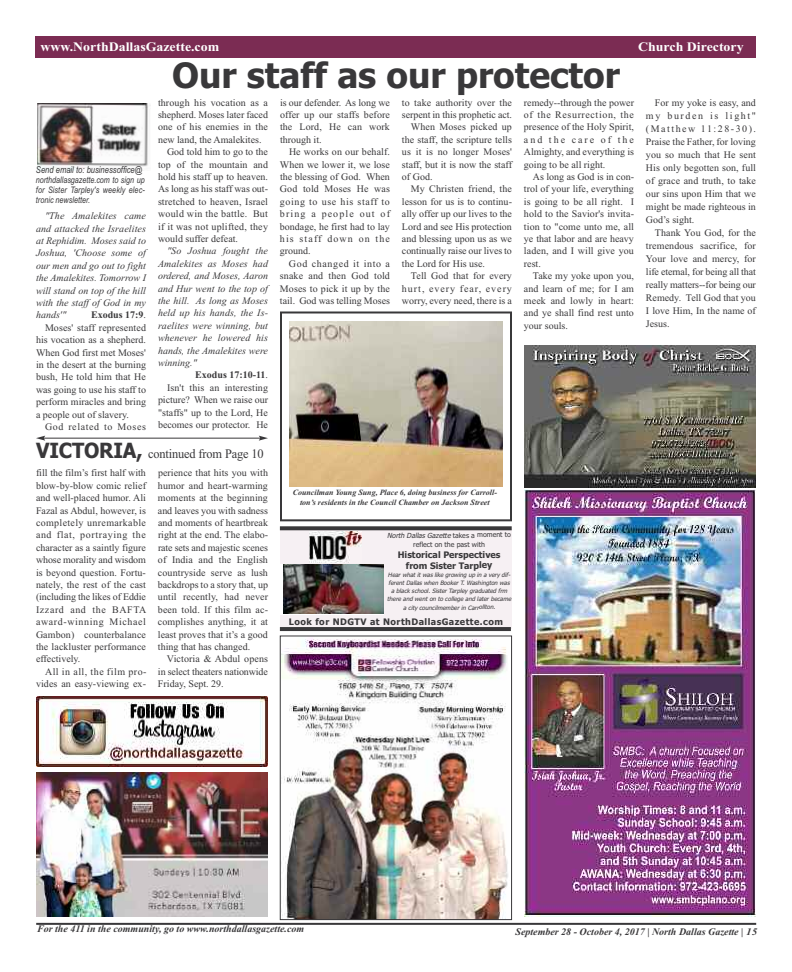
<style>
.page{position:relative;width:792px;height:972px;background:#fff}
.page>*{position:absolute;margin:0;border:0;box-sizing:border-box;transform-origin:0 0}
.t1{font:700 35px "Tahoma";color:#39383a}
.t2{font:700 13px "Times New Roman";color:#fff;scale:1.07 1}
.t3{font:13px "Times New Roman";letter-spacing:-.01em;color:#39383a;scale:.95 1}
.t4{font:10px/12.4px "Times New Roman";color:#39383a;text-align:justify}
.t5{font:italic 10px/12.4px "Times New Roman";color:#39383a;text-align:justify}
.t6{font:italic 700 10px "Times New Roman";color:#39383a}
.t7{font:10px "Times New Roman";letter-spacing:.025em;color:#39383a}
.t8{font:10px "Times New Roman";letter-spacing:.1em;color:#39383a}
.t9{font:10px "Times New Roman";letter-spacing:.06em;color:#39383a}
.t10{font:700 10px "Times New Roman";color:#39383a}
.t11{font:italic 9.5px "Arial";color:#39383a;scale:.8 1}
.t12{font:italic 9px/10px "Arial";letter-spacing:.005em;color:#39383a;text-align:justify;scale:.8 1}
.t13{font:700 9px/10.8px "Tahoma";color:#39383a;text-align:center}
.t14{font:700 9px "Tahoma";letter-spacing:.05em;color:#39383a}
.t15{font:italic 700 8px/9.6px "Times New Roman";color:#39383a;text-align:center}
.t16{font:7px/9.3px "Tahoma";color:#39383a;text-align:center}
.t17{font:italic 6px/8.2px "Tahoma";color:#39383a;text-align:center}
.s1{font-weight:400}
.s2{font-weight:700}
.s3{font-family:"Tahoma";font-weight:700;font-size:21px}
.s4{font-style:italic}
</style>
<div class="page">
<div style="left:280px;top:311px;width:232px;height:210px;border:2px solid #39383a"></div>
<hr style="left:36px;top:923px;width:720px;height:2px;background:#39383a">
<div style="left:35px;top:36px;width:721px;height:22px;background:#7b2c53"></div>
<img style="left:524px;top:345px;width:232px;height:572px">
<img style="left:282px;top:638px;width:226px;height:280px">
<div style="left:280px;top:636px;width:232px;height:284px;border:1px solid #39383a"></div>
<img style="left:37px;top:104px;width:114px;height:66px">
<div style="left:280px;top:529px;width:232px;height:100px;background:#f6f0f3"></div>
<div style="left:280px;top:564px;width:104px;height:51px;background:linear-gradient(to bottom,#fff,#fff)"></div>
<img style="left:284px;top:565px;width:100px;height:49px">
<svg style="left:280px;top:526px;width:232px;height:4px"></svg>
<hr style="left:280px;top:627px;width:231px;height:4px;background:#39383a">
<img style="left:309px;top:531px;width:53px;height:32px">
<img style="left:290px;top:322px;width:212px;height:164px">
<img style="left:36px;top:772px;width:232px;height:144px">
<hr style="left:44px;top:438px;width:217px;height:1px;background:#39383a">
<svg style="left:36px;top:436px;width:9px;height:5px"></svg>
<svg style="left:259px;top:436px;width:9px;height:5px"></svg>
<svg style="left:36px;top:696px;width:232px;height:71px"></svg>
<img style="left:36px;top:697px;width:232px;height:69px">
<h2 class="t2" style="left:41px;top:39px;width:169px">www.NorthDallasGazette.com</h2>
<h2 class="t2" style="left:638px;top:39px;width:100px">Church Directory</h2>
<p class="t11" style="left:36px;top:164px;width:135px">Send email to: businessoffice@</p>
<p class="t12" style="left:36px;top:175px;width:137px">northdallasgazette.com to sign up for Sister Tarpley's weekly elec&shy;tronic newsletter.</p>
<p class="t5" style="left:36px;top:209px;width:112px;text-indent:9px">"The Amalekites came and attacked the Israelites at Rephidim. Moses said to Joshua, 'Choose some of our men and go out to fight the Amalekites. Tomorrow I will stand on top of the hill with the staff of God in my hands'"</p>
<p class="t10" style="left:91px;top:309px;width:56px">Exodus 17:9<span class="s1">.</span></p>
<p class="t4" style="left:45px;top:321px;width:102px">Moses' staff represented</p>
<p class="t4" style="left:36px;top:333px;width:111px">his vocation as a shepherd.</p>
<p class="t4" style="left:36px;top:346px;width:111px">When God first met Moses'</p>
<p class="t4" style="left:36px;top:358px;width:111px">in the desert at the burning</p>
<p class="t4" style="left:36px;top:371px;width:112px">bush, He told him that He</p>
<p class="t4" style="left:36px;top:383px;width:111px">was going to use his staff to</p>
<p class="t4" style="left:36px;top:395px;width:112px">perform miracles and bring</p>
<p class="t4" style="left:36px;top:408px;width:94px">a people out of slavery.</p>
<p class="t9" style="left:45px;top:421px;width:102px">God related to Moses</p>
<h1 class="t1" style="left:172px;top:56px;width:449px">Our staff as our protector</h1>
<p class="t4" style="left:158px;top:96px;width:112px">through his vocation as a</p>
<p class="t4" style="left:158px;top:108px;width:111px">shepherd. Moses later faced</p>
<p class="t4" style="left:158px;top:121px;width:112px">one of his enemies in the</p>
<p class="t4" style="left:158px;top:133px;width:105px">new land, the Amalekites.</p>
<p class="t4" style="left:167px;top:146px;width:103px">God told him to go to the</p>
<p class="t4" style="left:158px;top:158px;width:111px">top of the mountain and</p>
<p class="t4" style="left:158px;top:170px;width:111px">hold his staff up to heaven.</p>
<p class="t4" style="left:158px;top:183px;width:111px">As long as his staff was out-</p>
<p class="t4" style="left:158px;top:195px;width:112px">stretched to heaven, Israel</p>
<p class="t7" style="left:158px;top:208px;width:112px">would win the battle. But</p>
<p class="t7" style="left:158px;top:220px;width:111px">if it was not uplifted, they</p>
<p class="t4" style="left:158px;top:232px;width:82px">would suffer defeat.</p>
<p class="t5" style="left:158px;top:245px;width:112px;text-indent:9px">"So Joshua fought the Amalekites as Moses had ordered, and Moses, Aaron and Hur went to the top of the hill. As long as Moses held up his hands, the Is&shy;raelites were winning, but whenever he lowered his hands, the Amalekites were winning."</p>
<p class="t4" style="left:158px;top:369px;width:112px;text-align:right"><span class="s2">Exodus 17:10-11</span>.<br>Isn't this an interesting picture? When we raise our "staffs" up to the Lord, He becomes our protector. He</p>
<p class="t4" style="left:280px;top:96px;width:112px">is our defender. As long we offer up our staffs before the Lord, He can work through it.</p>
<p class="t4" style="left:280px;top:146px;width:112px;text-indent:9px">He works on our behalf.<br>When we lower it, we lose the blessing of God. When God told Moses He was going to use his staff to bring a people out of bondage, he first had to lay his staff down on the ground.</p>
<p class="t4" style="left:280px;top:257px;width:112px;text-indent:9px">God changed it into a snake and then God told Moses to pick it up by the tail. God was telling Moses</p>
<p class="t4" style="left:402px;top:96px;width:112px">to take authority over the</p>
<p class="t4" style="left:402px;top:108px;width:112px">serpent in this prophetic act.</p>
<p class="t4" style="left:411px;top:121px;width:102px">When Moses picked up</p>
<p class="t4" style="left:402px;top:133px;width:111px">the staff, the scripture tells</p>
<p class="t4" style="left:402px;top:146px;width:111px">us it is no longer Moses'</p>
<p class="t4" style="left:402px;top:158px;width:111px">staff, but it is now the staff</p>
<p class="t4" style="left:402px;top:170px;width:32px">of God.</p>
<p class="t4" style="left:411px;top:183px;width:103px">My Christen friend, the</p>
<p class="t4" style="left:402px;top:195px;width:111px">lesson for us is to continu-</p>
<p class="t4" style="left:402px;top:208px;width:112px">ally offer up our lives to the</p>
<p class="t4" style="left:402px;top:220px;width:111px">Lord and see His protection</p>
<p class="t4" style="left:402px;top:232px;width:112px">and blessing upon us as we</p>
<p class="t4" style="left:402px;top:245px;width:111px">continually raise our lives to</p>
<p class="t4" style="left:402px;top:257px;width:85px">the Lord for His use.</p>
<p class="t4" style="left:411px;top:270px;width:102px">Tell God that for every</p>
<p class="t8" style="left:402px;top:282px;width:112px">hurt, every fear, every</p>
<p class="t4" style="left:402px;top:294px;width:112px">worry, every need, there is a</p>
<p class="t4" style="left:524px;top:96px;width:112px">remedy--through the power of the Resurrection, the presence of the Holy Spirit, and the care of the Almighty, and everything is going to be all right.</p>
<p class="t4" style="left:524px;top:170px;width:112px;text-indent:9px">As long as God is in con&shy;trol of your life, everything is going to be all right. I hold to the Savior's invita&shy;tion to "come unto me, all ye that labor and are heavy laden, and I will give you rest.</p>
<p class="t4" style="left:524px;top:270px;width:112px;text-indent:9px">Take my yoke upon you, and learn of me; for I am meek and lowly in heart: and ye shall find rest unto your souls.</p>
<h2 class="t3" style="left:36px;top:445px;width:241px"><span class="s3">VICTORIA,</span> continued from Page 10</h2>
<p class="t4" style="left:36px;top:467px;width:112px">fill the film’s first half with blow-by-blow comic relief and well-placed humor. Ali Fazal as Abdul, however, is completely unremarkable and flat, portraying the character as a saintly figure whose morality and wisdom is beyond question. Fortu&shy;nately, the rest of the cast (including the likes of Eddie Izzard and the BAFTA award-winning Michael Gambon) counterbalance the lackluster performance effectively.</p>
<p class="t4" style="left:36px;top:665px;width:112px;text-align:right">All in all, the film pro&shy;vides an easy-viewing ex-</p>
<p class="t4" style="left:158px;top:467px;width:112px">perience that hits you with humor and heart-warming moments at the beginning and leaves you with sadness and moments of heartbreak right at the end. The elabo&shy;rate sets and majestic scenes of India and the English countryside serve as lush backdrops to a story that, up until recently, had never been told. If this film ac&shy;complishes anything, it at least proves that it’s a good thing that has changed.</p>
<p class="t4" style="left:158px;top:653px;width:112px;text-indent:9px">Victoria &amp; Abdul opens in select theaters nationwide Friday, Sept. 29.</p>
<p class="t15" style="left:293px;top:488px;width:205px">Councilman Young Sung, Place 6, doing business for Carroll&shy;ton’s residents in the Council Chamber on Jackson Street</p>
<p class="t16" style="left:387px;top:531px;width:125px"><span class="s4">NorthDallasGazette</span>takes a moment to reflect on the past with</p>
<p class="t13" style="left:398px;top:549px;width:104px">Historical Perspectives from Sister Tarpley</p>
<p class="t17" style="left:387px;top:571px;width:127px">Hear what it was like growing up in a very dif&shy;ferent Dallas when Booker T. Washington was a black school. Sister Tarpley graduated frm there and went on to college and later became a city councilmember in Carrollton.</p>
<p class="t14" style="left:289px;top:617px;width:216px">Look for NDGTV at NorthDallasGazette.com</p>
<p class="t4" style="left:646px;top:96px;width:112px;line-height:13px;text-indent:9px">For my yoke is easy, and my burden is light" (Matthew 11:28-30).<br>Praise the Father, for loving you so much that He sent His only begotten son, full of grace and truth, to take our sins upon Him that we might be made righteous in God’s sight.</p>
<p class="t4" style="left:646px;top:226px;width:112px;line-height:13px;text-indent:9px">Thank You God, for the tremendous sacrifice, for Your love and mercy, for life eternal, for being all that really matters--for being our Remedy. Tell God that you I love Him, In the name of Jesus.</p>
<p class="t6" style="left:37px;top:923px;width:269px">For the 411 in the community, go to www.northdallasgazette.com</p>
<p class="t6" style="left:515px;top:926px;width:243px">September 28 - October 4, 2017 | North Dallas Gazette | 15</p>
</div>
